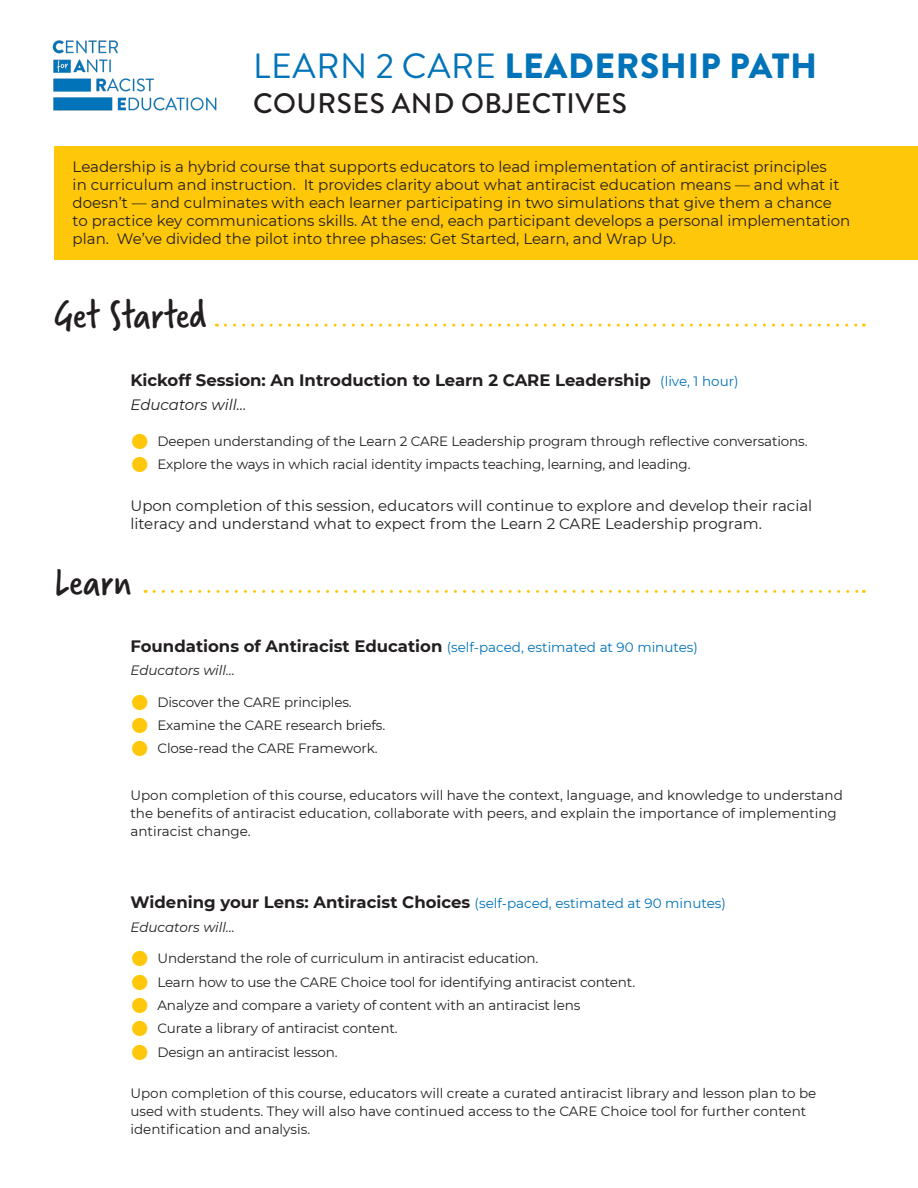
<style>
.page{position:relative;width:918px;height:1188px;background:#fff}
.page>*{position:absolute;margin:0;border:0;box-sizing:border-box;transform-origin:0 0}
.t1{font:42px "Verveine";color:#231f20}
.t2{font:900 35.1px "Brandon Grotesque";letter-spacing:.02em;color:#0173b8}
.t3{font:500 28.2px "Brandon Grotesque";letter-spacing:.02em;color:#231f20}
.t4{font:700 16.5px "Montserrat";color:#231f20}
.t5{font:15px/18px "Montserrat";color:#231f20}
.t6{font:italic 15px "Montserrat";color:#231f20}
.t7{font:13.5px/18px "Montserrat";letter-spacing:-.01em;color:#231f20}
.t8{font:13.5px "Montserrat";color:#0173b8}
.t9{font:italic 13.5px "Montserrat";color:#231f20}
.s1{font-weight:400}
.s2{font-weight:400;font-size:13.5px;color:#0173b8}
.s3{font-weight:700;font-size:16.5px;color:#231f20}
</style>
<div class="page">
<div style="left:54px;top:146px;width:864px;height:113px;background:#ffc709"></div>
<img style="left:52px;top:40px;width:165px;height:71px">
<svg style="left:225px;top:324px;width:639px;height:3px"></svg>
<svg style="left:154px;top:590px;width:710px;height:3px"></svg>
<p class="t2" style="left:253px;top:41px;width:566px"><span class="s1">LEARN 2 CARE</span> LEADERSHIP PATH</p>
<p class="t3" style="left:253px;top:84px;width:376px">COURSES AND OBJECTIVES</p>
<p class="t5" style="left:73px;top:157px;width:779px">Leadership is a hybrid course that supports educators to lead implementation of antiracist principles<br>in curriculum and instruction. It provides clarity about what antiracist education means — and what it doesn’t — and culminates with each learner participating in two simulations that give them a chance to practice key communications skills. At the end, each participant develops a personal implementation plan. We’ve divided the pilot into three phases: Get Started, Learn, and Wrap Up.</p>
<p class="t1" style="left:54px;top:286px;width:154px">Get Started</p>
<p class="t4" style="left:130px;top:369px;width:610px">Kickoff Session: An Introduction to Learn 2 CARE Leadership <span class="s2">(live, 1 hour)</span></p>
<p class="t6" style="left:130px;top:394px;width:118px">Educators will…</p>
<p class="t7" style="left:157px;top:432px;width:652px">Deepen understanding of the Learn 2 CARE Leadership program through reflective conversations.</p>
<p class="t7" style="left:157px;top:455px;width:535px">Explore the ways in which racial identity impacts teaching, learning, and leading.</p>
<p class="t5" style="left:130px;top:496px;width:683px">Upon completion of this session, educators will continue to explore and develop their racial literacy and understand what to expect from the Learn 2 CARE Leadership program.</p>
<p class="t1" style="left:54px;top:553px;width:79px">Learn</p>
<p class="t8" style="left:130px;top:638px;width:569px"><span class="s3">Foundations of Antiracist Education</span> (self-paced, estimated at 90 minutes)</p>
<p class="t9" style="left:130px;top:661px;width:106px">Educators will…</p>
<p class="t7" style="left:157px;top:692px;width:196px">Discover the CARE principles.</p>
<p class="t7" style="left:157px;top:716px;width:229px">Examine the CARE research briefs.</p>
<p class="t7" style="left:157px;top:739px;width:222px">Close-read the CARE Framework.</p>
<p class="t7" style="left:130px;top:786px;width:714px">Upon completion of this course, educators will have the context, language, and knowledge to understand the benefits of antiracist education, collaborate with peers, and explain the importance of implementing antiracist change.</p>
<p class="t4" style="left:130px;top:891px;width:597px">Widening your Lens: Antiracist Choices <span class="s2">(self-paced, estimated at 90 minutes)</span></p>
<p class="t9" style="left:130px;top:918px;width:106px">Educators will…</p>
<p class="t7" style="left:157px;top:949px;width:383px">Understand the role of curriculum in antiracist education.</p>
<p class="t7" style="left:157px;top:972px;width:479px">Learn how to use the CARE Choice tool for identifying antiracist content.</p>
<p class="t7" style="left:157px;top:996px;width:424px">Analyze and compare a variety of content with an antiracist lens</p>
<p class="t7" style="left:157px;top:1019px;width:242px">Curate a library of antiracist content.</p>
<p class="t7" style="left:157px;top:1042px;width:182px">Design an antiracist lesson.</p>
<p class="t7" style="left:130px;top:1084px;width:687px">Upon completion of this course, educators will create a curated antiracist library and lesson plan to be used with students. They will also have continued access to the CARE Choice tool for further content identification and analysis.</p>
</div>
